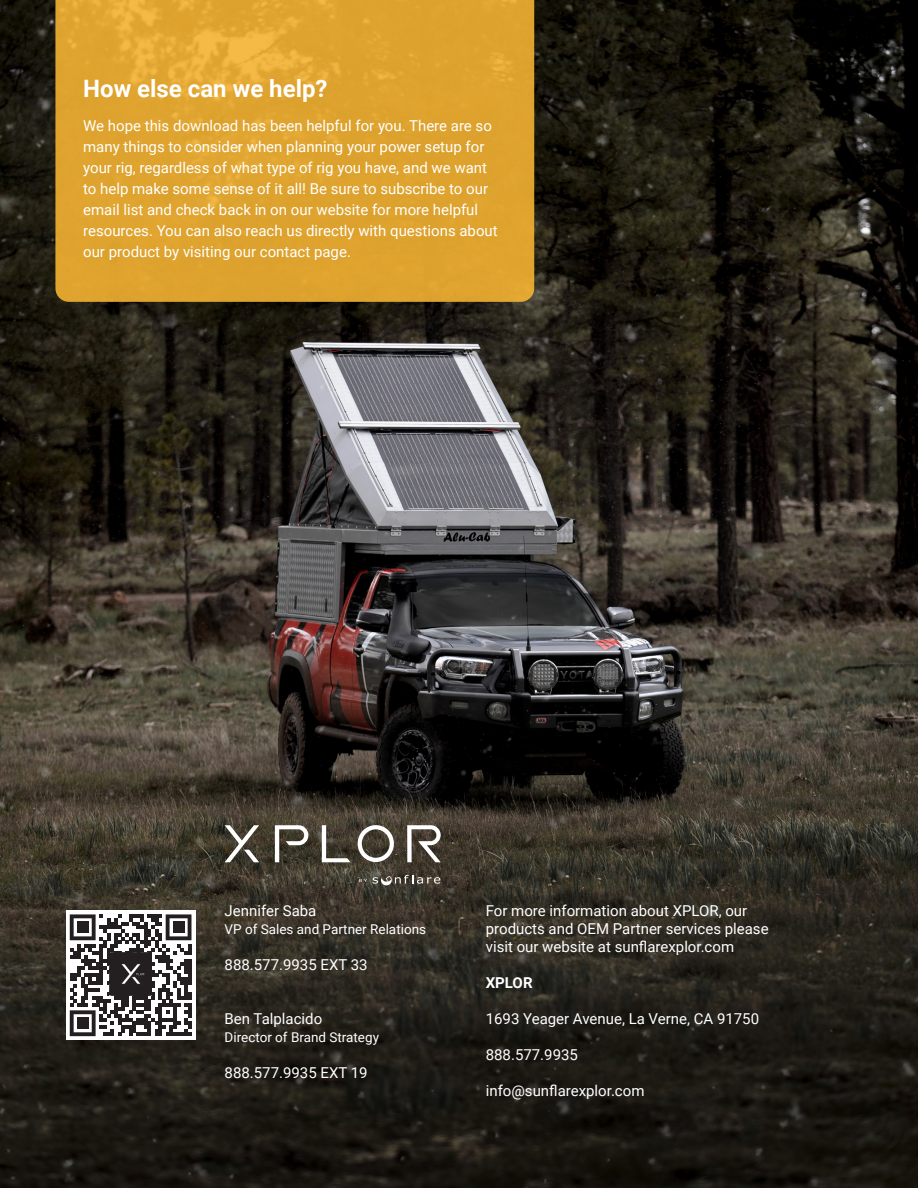
<style>
.page{position:relative;width:918px;height:1188px;background:#fff}
.page>*{position:absolute;margin:0;border:0;box-sizing:border-box;transform-origin:0 0}
.t1{font:700 24px "Roboto";color:#fff}
.t2{font:15px/21px "Roboto";color:#fff}
.t3{font:700 15px "Roboto";color:#fff}
.t4{font:13.5px "Roboto";color:#fff}
</style>
<div class="page">
<img style="left:0;top:0;width:918px;height:1188px">
<div style="left:66px;top:911px;width:129px;height:129px;background:#fff"></div>
<svg style="left:70px;top:914px;width:122px;height:122px"></svg>
<div style="left:77px;top:922px;width:11px;height:11px;background:#231f20"></div>
<div style="left:173px;top:922px;width:11px;height:11px;background:#231f20"></div>
<div style="left:77px;top:1018px;width:11px;height:11px;background:#231f20"></div>
<img style="left:109px;top:952px;width:43px;height:43px">
<svg style="left:322px;top:825px;width:29px;height:37px"></svg>
<svg style="left:225px;top:825px;width:34px;height:37px"></svg>
<svg style="left:275px;top:825px;width:33px;height:37px"></svg>
<svg style="left:407px;top:825px;width:34px;height:37px"></svg>
<svg style="left:358px;top:825px;width:36px;height:37px"></svg>
<svg style="left:359px;top:879px;width:8px;height:3px"></svg>
<svg style="left:373px;top:875px;width:67px;height:11px"></svg>
<div style="left:55px;top:0;width:479px;height:302px;background:#dea32e"></div>
<p class="t1" style="left:83px;top:72px;width:246px">How else can we help?</p>
<p class="t2" style="left:83px;top:114px;width:416px">We hope this download has been helpful for you. There are so many things to consider when planning your power setup for your rig, regardless of what type of rig you have, and we want to help make some sense of it all! Be sure to subscribe to our email list and check back in on our website for more helpful resources. You can also reach us directly with questions about our product by visiting our contact page.</p>
<p class="t2" style="left:225px;top:900px;width:93px">Jennifer Saba</p>
<p class="t4" style="left:225px;top:920px;width:203px">VP of Sales and Partner Relations</p>
<p class="t2" style="left:225px;top:954px;width:145px">888.577.9935 EXT 33</p>
<p class="t2" style="left:225px;top:1008px;width:99px">Ben Talplacido</p>
<p class="t4" style="left:225px;top:1028px;width:156px">Director of Brand Strategy</p>
<p class="t2" style="left:225px;top:1062px;width:145px">888.577.9935 EXT 19</p>
<p class="t2" style="left:486px;top:900px;width:263px">For more information about XPLOR, our</p>
<p class="t2" style="left:486px;top:918px;width:284px">products and OEM Partner services please</p>
<p class="t2" style="left:486px;top:936px;width:250px">visit our website at sunflarexplor.com</p>
<p class="t3" style="left:486px;top:972px;width:48px">XPLOR</p>
<p class="t2" style="left:486px;top:1008px;width:275px">1693 Yeager Avenue, La Verne, CA 91750</p>
<p class="t2" style="left:486px;top:1044px;width:94px">888.577.9935</p>
<p class="t2" style="left:486px;top:1080px;width:160px">info@sunflarexplor.com</p>
</div>
